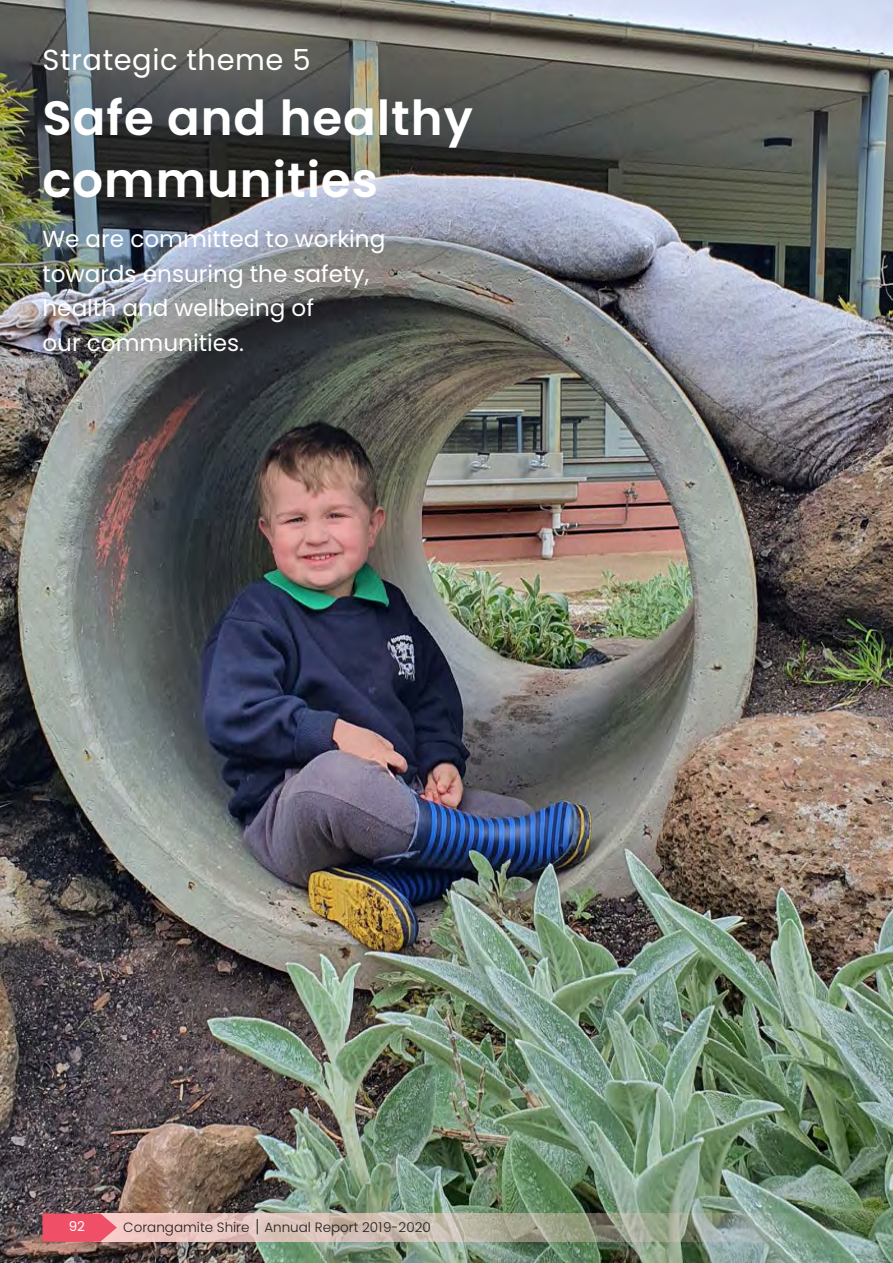
<style>
.page{position:relative;width:893px;height:1263px;background:#fff}
.page>*{position:absolute;margin:0;border:0;box-sizing:border-box;transform-origin:0 0}
.t1{font:600 48.15px/61.7px "Poppins";letter-spacing:.02em;color:#fff}
.t2{font:28.95px "Poppins";letter-spacing:.02em;color:#fff}
.t3{font:23.1px/34.7px "Poppins";color:#fff}
.t4{font:300 13.5px "Poppins";color:#231f20}
.t5{font:13.5px "Poppins";color:#fff}
</style>
<div class="page">
<img style="left:0;top:0;width:893px;height:1263px">
<svg style="left:117px;top:1213px;width:734px;height:29px;background:#b5afa2"></svg>
<svg style="left:43px;top:1213px;width:74px;height:29px;background:#ed5f73"></svg>
<svg style="left:257px;top:1219px;width:1px;height:15px"></svg>
<p class="t2" style="left:43px;top:43px;width:269px">Strategic theme 5</p>
<p class="t1" style="left:43px;top:88px;width:432px">Safe and healthy communities</p>
<p class="t3" style="left:43px;top:222px;width:344px">We are committed to working towards ensuring the safety, health and wellbeing of<br>our communities.</p>
<p class="t5" style="left:69px;top:1218px;width:18px">92</p>
<p class="t4" style="left:123px;top:1219px;width:309px">Corangamite Shire Annual Report 2019-2020</p>
</div>
